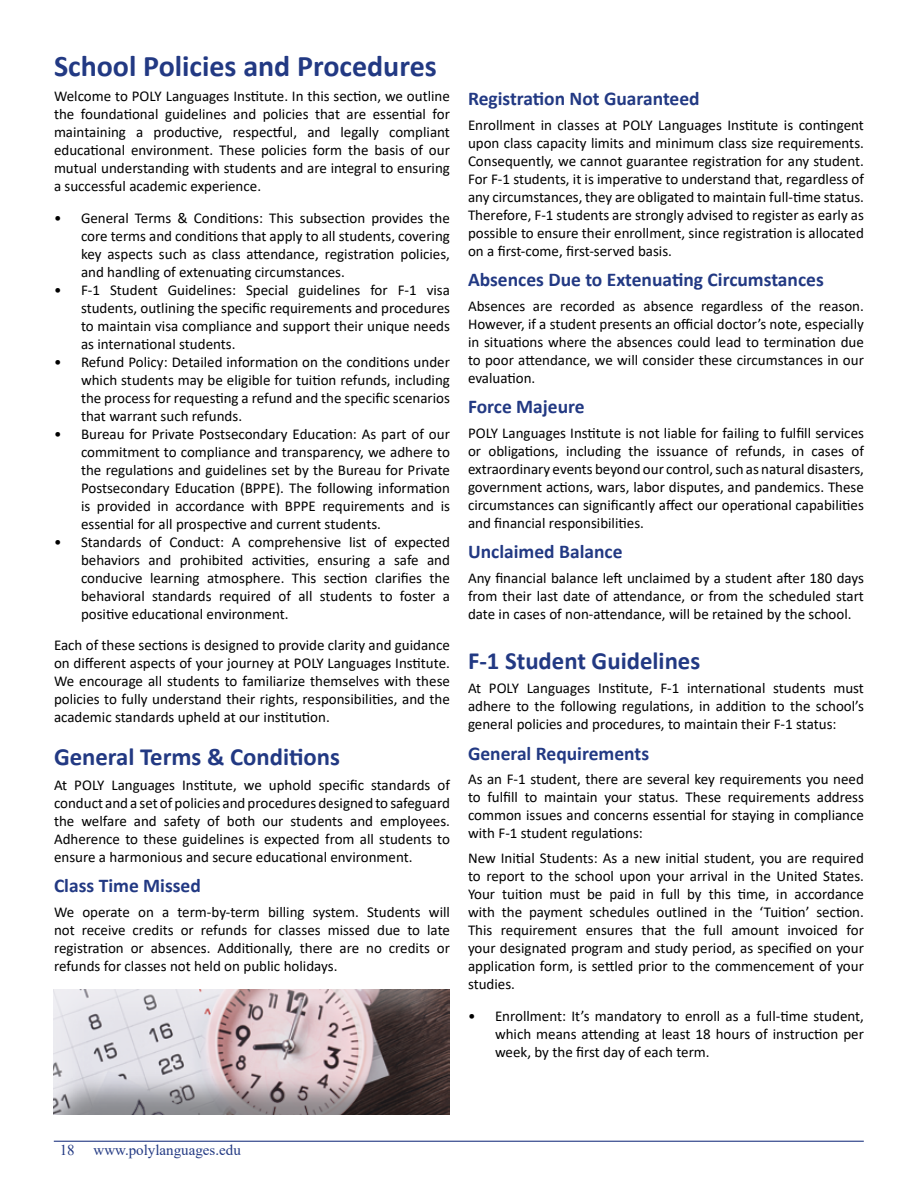
<style>
.page{position:relative;width:918px;height:1188px;background:#fff}
.page>*{position:absolute;margin:0;border:0;box-sizing:border-box;transform-origin:0 0}
.t1{font:700 30px "Calibri";color:#223983}
.t2{font:700 24.75px "Calibri";color:#223983}
.t3{font:700 19.5px "Calibri";color:#223983}
.t4{font:15px/18px "Calibri";color:#000;text-align:justify}
.t5{font:15px "Times New Roman";color:#223983}
</style>
<div class="page">
<div style="left:52px;top:987px;width:400px;height:128px;background:#6d6e71;opacity:.75"></div>
<hr style="left:54px;top:1141px;width:810px;height:1px;background:#223983">
<h1 class="t1" style="left:54px;top:45px;width:384px">School Policies and Procedures</h1>
<p class="t4" style="left:54px;top:87px;width:397px">Welcome to POLY Languages Institute. In this section, we outline the foundational guidelines and policies that are essential for maintaining a productive, respectful, and legally compliant educational environment. These policies form the basis of our mutual understanding with students and are integral to ensuring a successful academic experience.</p>
<p class="t4" style="left:81px;top:208px;width:371px;text-indent:-27px">• General Terms &amp; Conditions: This subsection provides the core terms and conditions that apply to all students, covering key aspects such as class attendance, registration policies, and handling of extenuating circumstances.</p>
<p class="t4" style="left:81px;top:280px;width:371px;text-indent:-27px">• F-1 Student Guidelines: Special guidelines for F-1 visa students, outlining the specific requirements and procedures to maintain visa compliance and support their unique needs as international students.</p>
<p class="t4" style="left:81px;top:352px;width:370px;text-indent:-27px">• Refund Policy: Detailed information on the conditions under which students may be eligible for tuition refunds, including the process for requesting a refund and the specific scenarios that warrant such refunds.</p>
<p class="t4" style="left:81px;top:424px;width:371px;text-indent:-27px">• Bureau for Private Postsecondary Education: As part of our commitment to compliance and transparency, we adhere to the regulations and guidelines set by the Bureau for Private Postsecondary Education (BPPE). The following information is provided in accordance with BPPE requirements and is essential for all prospective and current students.</p>
<p class="t4" style="left:81px;top:532px;width:371px;text-indent:-27px">• Standards of Conduct: A comprehensive list of expected behaviors and prohibited activities, ensuring a safe and conducive learning atmosphere. This section clarifies the behavioral standards required of all students to foster a positive educational environment.</p>
<p class="t4" style="left:54px;top:636px;width:398px">Each of these sections is designed to provide clarity and guidance on different aspects of your journey at POLY Languages Institute.<br>We encourage all students to familiarize themselves with these policies to fully understand their rights, responsibilities, and the academic standards upheld at our institution.</p>
<h2 class="t2" style="left:54px;top:740px;width:288px">General Terms &amp; Conditions</h2>
<p class="t4" style="left:54px;top:776px;width:398px">At POLY Languages Institute, we uphold specific standards of conduct and a set of policies and procedures designed to safeguard the welfare and safety of both our students and employees.<br>Adherence to these guidelines is expected from all students to ensure a harmonious and secure educational environment.</p>
<h3 class="t3" style="left:54px;top:872px;width:148px">Class Time Missed</h3>
<p class="t4" style="left:54px;top:903px;width:398px">We operate on a term-by-term billing system. Students will not receive credits or refunds for classes missed due to late registration or absences. Additionally, there are no credits or refunds for classes not held on public holidays.</p>
<h3 class="t3" style="left:468px;top:85px;width:233px">Registration Not Guaranteed</h3>
<p class="t4" style="left:468px;top:116px;width:398px">Enrollment in classes at POLY Languages Institute is contingent upon class capacity limits and minimum class size requirements.<br>Consequently, we cannot guarantee registration for any student.<br>For F-1 students, it is imperative to understand that, regardless of any circumstances, they are obligated to maintain full-time status.<br>Therefore, F-1 students are strongly advised to register as early as possible to ensure their enrollment, since registration is allocated on a first-come, first-served basis.</p>
<h3 class="t3" style="left:468px;top:266px;width:357px">Absences Due to Extenuating Circumstances</h3>
<p class="t4" style="left:468px;top:297px;width:397px">Absences are recorded as absence regardless of the reason.<br>However, if a student presents an official doctor’s note, especially in situations where the absences could lead to termination due to poor attendance, we will consider these circumstances in our evaluation.</p>
<h3 class="t3" style="left:468px;top:393px;width:118px">Force Majeure</h3>
<p class="t4" style="left:468px;top:424px;width:398px">POLY Languages Institute is not liable for failing to fulfill services or obligations, including the issuance of refunds, in cases of extraordinary events beyond our control, such as natural disasters, government actions, wars, labor disputes, and pandemics. These circumstances can significantly affect our operational capabilities and financial responsibilities.</p>
<h3 class="t3" style="left:468px;top:538px;width:156px">Unclaimed Balance</h3>
<p class="t4" style="left:468px;top:568px;width:398px">Any financial balance left unclaimed by a student after 180 days from their last date of attendance, or from the scheduled start date in cases of non-attendance, will be retained by the school.</p>
<h2 class="t2" style="left:468px;top:643px;width:234px">F-1 Student Guidelines</h2>
<p class="t4" style="left:468px;top:679px;width:397px">At POLY Languages Institute, F-1 international students must adhere to the following regulations, in addition to the school’s general policies and procedures, to maintain their F-1 status:</p>
<h3 class="t3" style="left:468px;top:739px;width:183px">General Requirements</h3>
<p class="t4" style="left:468px;top:770px;width:398px">As an F-1 student, there are several key requirements you need to fulfill to maintain your status. These requirements address common issues and concerns essential for staying in compliance with F-1 student regulations:</p>
<p class="t4" style="left:468px;top:849px;width:397px">New Initial Students: As a new initial student, you are required to report to the school upon your arrival in the United States.<br>Your tuition must be paid in full by this time, in accordance with the payment schedules outlined in the ‘Tuition’ section.<br>This requirement ensures that the full amount invoiced for your designated program and study period, as specified on your application form, is settled prior to the commencement of your studies.</p>
<p class="t4" style="left:495px;top:1006px;width:371px;text-indent:-27px">• Enrollment: It’s mandatory to enroll as a full-time student, which means attending at least 18 hours of instruction per week, by the first day of each term.</p>
<p class="t5" style="left:60px;top:1140px;width:16px">18</p>
<p class="t5" style="left:94px;top:1140px;width:149px">www.polylanguages.edu</p>
</div>
